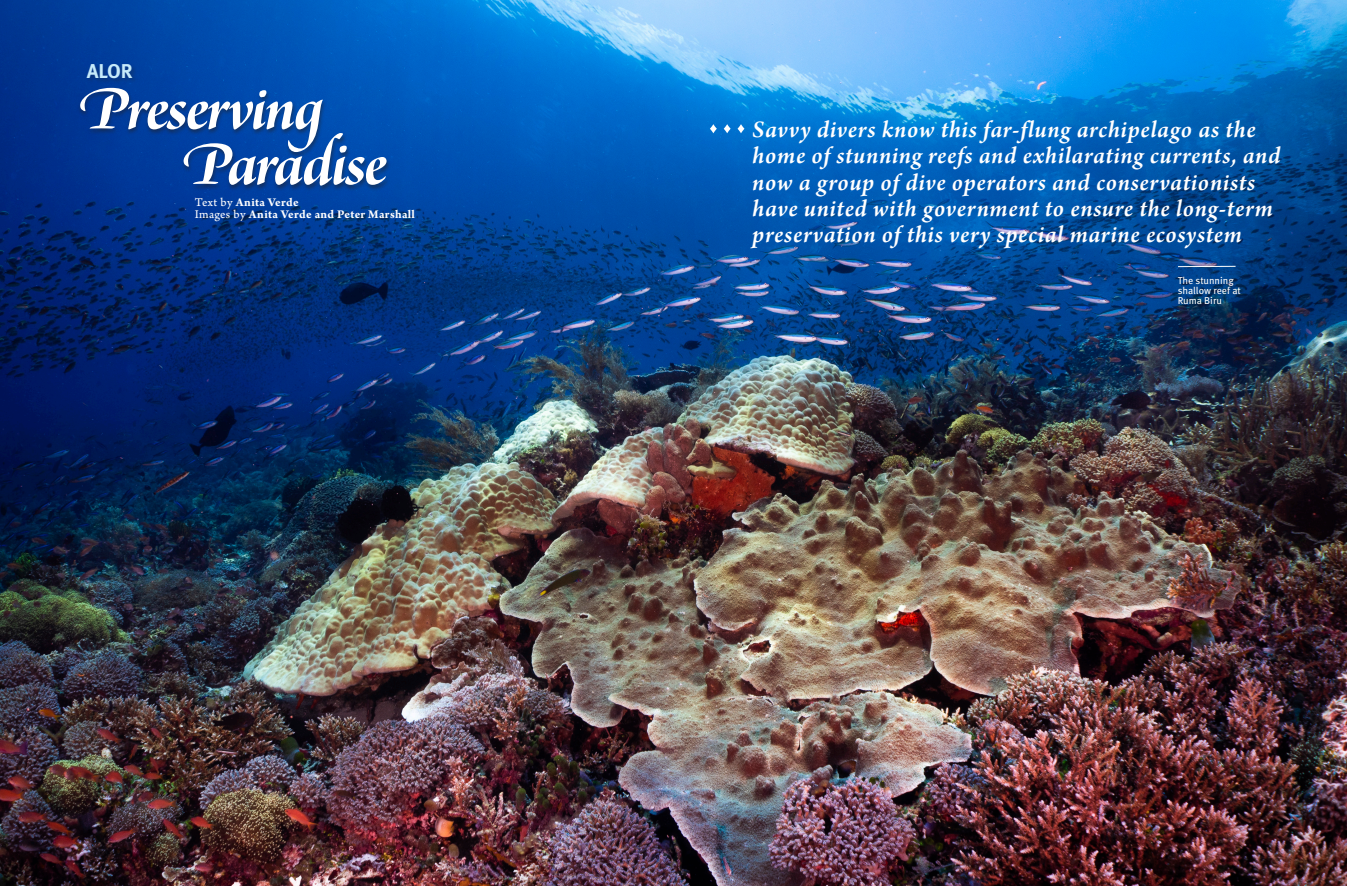
<style>
.page{position:relative;width:1347px;height:886px;background:#fff}
.page>*{position:absolute;margin:0;border:0;box-sizing:border-box;transform-origin:0 0}
.t1{font:66.62px "Arno Pro Bold Italic Display";letter-spacing:-.035em;color:#fff}
.t2{font:italic 600 25px/26.2px "Arno Pro";letter-spacing:.025em;color:#fff}
.t3{font:700 20px "Meta OT";color:#c6eafa}
.t4{font:700 12.5px "Arno Pro";letter-spacing:.025em;color:#fff}
._08_Caption{font:10px/10px "Meta OT";color:#fff}
.s1{font-family:"Arno Pro Sm Text";font-weight:400}
</style>
<div class="page">
<img style="left:0;top:0;width:1346px;height:886px">
<hr style="left:1178px;top:266px;width:57px;height:1px;background:#fff">
<svg style="left:710px;top:124px;width:7px;height:9px"></svg>
<svg style="left:723px;top:124px;width:7px;height:9px"></svg>
<svg style="left:737px;top:124px;width:7px;height:9px"></svg>
<div style="left:86px;top:63px;width:52px;height:21px;background:#231f20;opacity:.3"></div>
<div style="left:77px;top:88px;width:250px;height:71px;background:#231f20;opacity:.5"></div>
<div style="left:181px;top:133px;width:210px;height:59px;background:#231f20;opacity:.5"></div>
<p class="t3" style="left:87px;top:58px;width:47px">ALOR</p>
<p class="t1" style="left:76px;top:71px;width:249px">Preserving</p>
<p class="t1" style="left:179px;top:127px;width:209px">Paradise</p>
<p class="t4" style="left:195px;top:195px;width:105px"><span class="s1">Text by</span> Anita Verde</p>
<p class="t4" style="left:195px;top:207px;width:221px"><span class="s1">Images by</span> Anita Verde and Peter Marshall</p>
<p class="t2" style="left:752px;top:118px;width:530px">Savvy divers know this far-flung archipelago as the home of stunning reefs and exhilarating currents, and now a group of dive operators and conservationists have united with government to ensure the long-term preservation of this very special marine ecosystem</p>
<p class="_08_Caption" style="left:1177px;top:276px;width:65px">The stunning shallow reef at<br>Ruma Biru</p>
</div>
